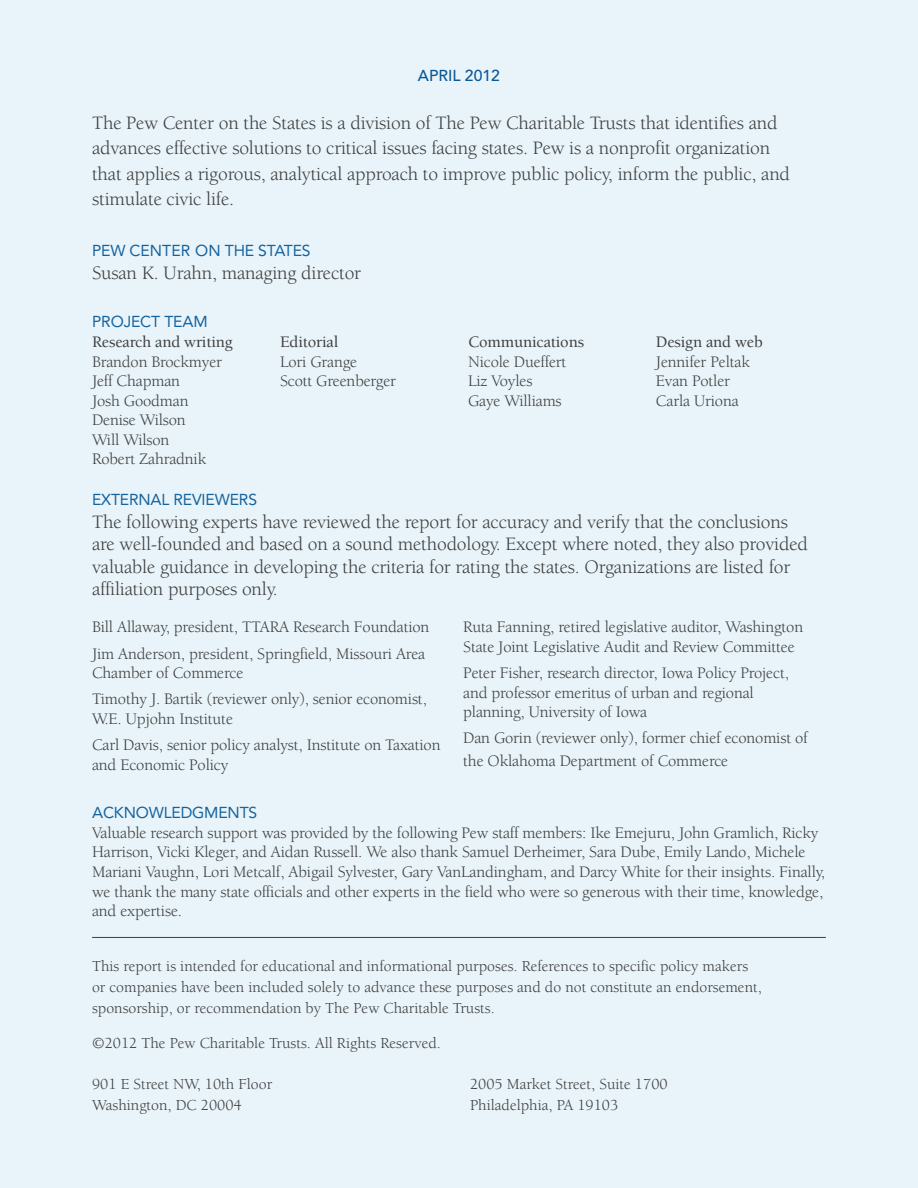
<style>
.page{position:relative;width:918px;height:1188px;background:#e8f4f9}
.page>*{position:absolute;margin:0;border:0;box-sizing:border-box;transform-origin:0 0}
.t1{font:19.5px/25.5px "Berkeley Std";letter-spacing:-.01em;color:#3e3e3f}
.t2{font:16.5px/19.5px "Berkeley Std";letter-spacing:-.01em;color:#3e3e3f}
.t3{font:500 16.5px "Berkeley Std";letter-spacing:-.01em;color:#3e3e3f}
.t4{font:15.75px/21px "Berkeley Std";color:#3e3e3f}
.t5{font:15.75px "Avenir LT Std";letter-spacing:-.01em;color:#14629e}
.t6{font:500 15.75px "Avenir LT Std";color:#0c5896}
</style>
<div class="page">
<hr style="left:92px;top:937px;width:734px;height:1px;background:#3e3e3f">
<p class="t6" style="left:418px;top:69px;width:84px">APRIL 2012</p>
<p class="t1" style="left:92px;top:112px;width:700px">The Pew Center on the States is a division of The Pew Charitable Trusts that identifies and advances effective solutions to critical issues facing states. Pew is a nonprofit organization that applies a rigorous, analytical approach to improve public policy, inform the public, and stimulate civic life.</p>
<p class="t5" style="left:92px;top:242px;width:220px">PEW CENTER ON THE STATES</p>
<p class="t1" style="left:92px;top:262px;width:271px">Susan K. Urahn, managing director</p>
<p class="t5" style="left:92px;top:312px;width:117px">PROJECT TEAM</p>
<p class="t3" style="left:92px;top:336px;width:142px">Research and writing</p>
<p class="t2" style="left:92px;top:353px;width:131px">Brandon Brockmyer<br>Jeff Chapman<br>Josh Goodman<br>Denise Wilson<br>Will Wilson<br>Robert Zahradnik</p>
<p class="t3" style="left:280px;top:336px;width:60px">Editorial</p>
<p class="t2" style="left:280px;top:353px;width:118px">Lori Grange<br>Scott Greenberger</p>
<p class="t3" style="left:656px;top:336px;width:108px">Design and web</p>
<p class="t2" style="left:656px;top:353px;width:95px">Jennifer Peltak<br>Evan Potler<br>Carla Uriona</p>
<p class="t3" style="left:468px;top:336px;width:118px">Communications</p>
<p class="t2" style="left:468px;top:353px;width:100px">Nicole Dueffert<br>Liz Voyles<br>Gaye Williams</p>
<p class="t5" style="left:92px;top:491px;width:167px">EXTERNAL REVIEWERS</p>
<p class="t1" style="left:92px;top:512px;width:717px;line-height:22.5px">The following experts have reviewed the report for accuracy and verify that the conclusions are well-founded and based on a sound methodology. Except where noted, they also provided valuable guidance in developing the criteria for rating the states. Organizations are listed for affiliation purposes only.</p>
<p class="t2" style="left:92px;top:616px;width:339px;line-height:26.2px">Bill Allaway, president, TTARA Research Foundation<br>Jim Anderson, president, Springfield, Missouri Area</p>
<p class="t2" style="left:92px;top:661px;width:336px;line-height:26.2px">Chamber of Commerce<br>Timothy J. Bartik (reviewer only), senior economist,</p>
<p class="t2" style="left:92px;top:707px;width:350px;line-height:26.2px">W.E. Upjohn Institute<br>Carl Davis, senior policy analyst, Institute on Taxation</p>
<p class="t2" style="left:92px;top:756px;width:138px">and Economic Policy</p>
<p class="t2" style="left:463px;top:619px;width:341px">Ruta Fanning, retired legislative auditor, Washington<br>State Joint Legislative Audit and Review Committee</p>
<p class="t2" style="left:463px;top:665px;width:327px">Peter Fisher, research director, Iowa Policy Project, and professor emeritus of urban and regional planning, University of Iowa</p>
<p class="t2" style="left:463px;top:728px;width:346px;line-height:22.5px">Dan Gorin (reviewer only), former chief economist of the Oklahoma Department of Commerce</p>
<p class="t5" style="left:92px;top:804px;width:167px">ACKNOWLEDGMENTS</p>
<p class="t2" style="left:92px;top:824px;width:735px">Valuable research support was provided by the following Pew staff members: Ike Emejuru, John Gramlich, Ricky Harrison, Vicki Kleger, and Aidan Russell. We also thank Samuel Derheimer, Sara Dube, Emily Lando, Michele Mariani Vaughn, Lori Metcalf, Abigail Sylvester, Gary VanLandingham, and Darcy White for their insights. Finally, we thank the many state officials and other experts in the field who were so generous with their time, knowledge, and expertise.</p>
<p class="t4" style="left:92px;top:957px;width:671px">This report is intended for educational and informational purposes. References to specific policy makers or companies have been included solely to advance these purposes and do not constitute an endorsement, sponsorship, or recommendation by The Pew Charitable Trusts.</p>
<p class="t4" style="left:92px;top:1034px;width:350px">©2012 The Pew Charitable Trusts. All Rights Reserved.</p>
<p class="t4" style="left:92px;top:1075px;width:182px">901 E Street NW, 10th Floor</p>
<p class="t4" style="left:470px;top:1075px;width:199px">2005 Market Street, Suite 1700</p>
<p class="t4" style="left:92px;top:1096px;width:151px">Washington, DC 20004</p>
<p class="t4" style="left:470px;top:1096px;width:150px">Philadelphia, PA 19103</p>
</div>
